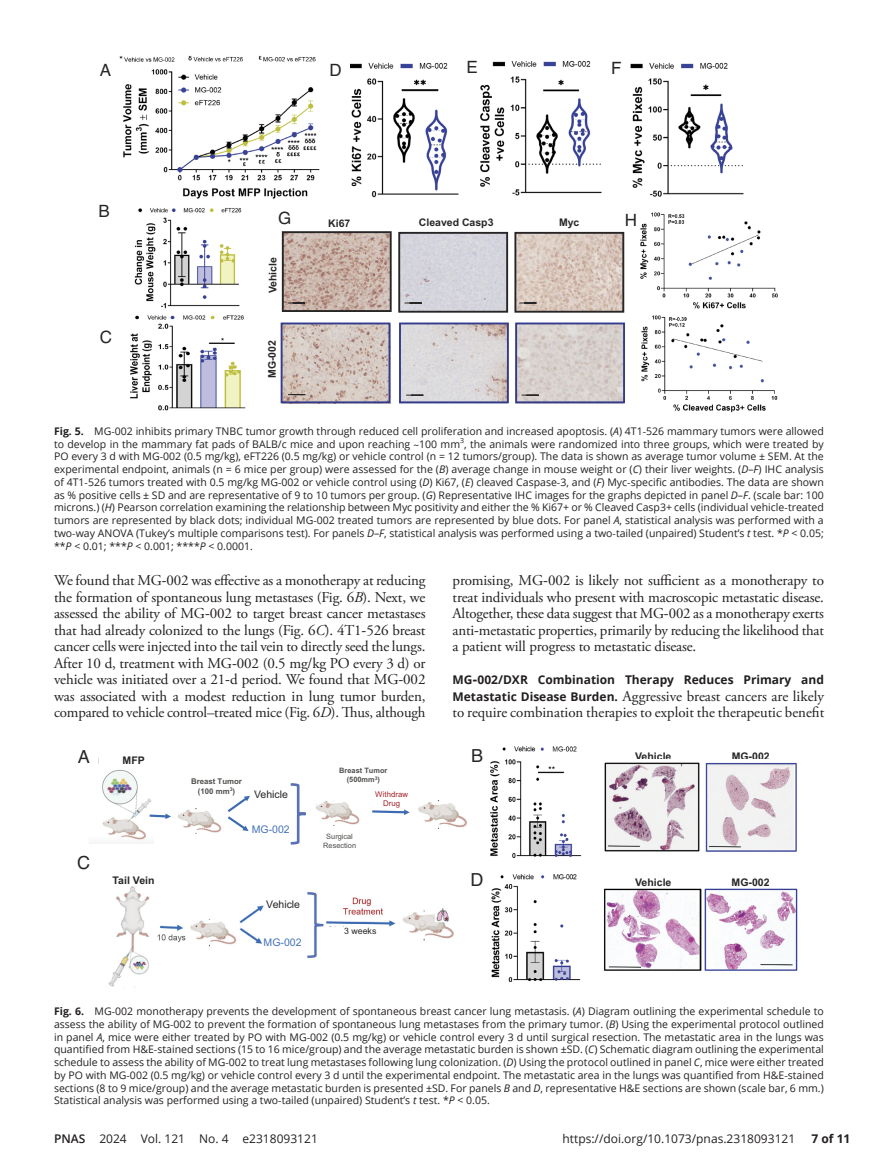
<style>
.page{position:relative;width:878px;height:1175px;background:#fff}
.page>*{position:absolute;margin:0;border:0;box-sizing:border-box;transform-origin:0 0}
.t1{font:18px "Helvetica";color:#272525}
.t2{font:16.95px "Helvetica";color:#272525}
.t3{font:15px/16.5px "Adobe Garamond Pro";letter-spacing:-.01em;color:#231f20;text-align:justify}
.t4{font:12px "Open Sans";color:#231f20}
.t5{font:700 12px "Open Sans";color:#231f20}
.t6{font:10.5px/12.8px "Open Sans";color:#231f20;text-align:justify}
.t7{font:700 10.5px "Arial";color:#272525}
.t8{font:10.5px "Arial";color:#272525}
.t9{font:10.5px "Arial";color:#4675b8}
.t10{font:8.85px "Arial";color:#030403}
.t11{font:8.85px "Arial";color:#384296}
.t12{font:8.7px "Arial";color:#272525}
.t13{font:8.25px "Arial";color:#030403}
.t14{font:700 7.8px/9.3px "Arial";color:#4e4e4c;text-align:center}
.t15{font:7.8px/9.3px "Arial";color:#a4252a;text-align:center}
.t16{font:700 7.35px/8.9px "Arial";color:#4e4e4c;text-align:center}
.t17{font:7.35px/8.9px "Arial";color:#4e4e4c;text-align:center}
.t18{font:7.05px "Open Sans";color:#231f20}
.s1{font-weight:700}
.s2{font-family:"STIX"}
.s3{font-style:italic}
.s4{font-family:"STIX";font-size:15px}
.s5{font-family:"Open Sans";font-weight:700;font-size:12px}
.s6{color:#4e4e4c}
.s7{font-weight:600}
</style>
<div class="page">
<svg style="left:280px;top:322px;width:345px;height:82px;background:#cbc4c7"></svg>
<svg style="left:281px;top:231px;width:344px;height:82px;background:#c6bab7"></svg>
<img style="left:119px;top:55px;width:201px;height:144px">
<img style="left:134px;top:208px;width:108px;height:101px">
<img style="left:130px;top:315px;width:116px;height:96px">
<img style="left:351px;top:62px;width:108px;height:136px">
<img style="left:480px;top:61px;width:122px;height:135px">
<img style="left:630px;top:62px;width:114px;height:135px">
<img style="left:640px;top:212px;width:138px;height:97px">
<img style="left:641px;top:315px;width:136px;height:97px">
<img style="left:491px;top:874px;width:90px;height:108px">
<img style="left:490px;top:746px;width:92px;height:112px">
<img style="left:102px;top:769px;width:50px;height:72px">
<img style="left:178px;top:808px;width:44px;height:25px">
<svg style="left:147px;top:813px;width:24px;height:6px"></svg>
<svg style="left:227px;top:795px;width:23px;height:36px"></svg>
<img style="left:316px;top:800px;width:44px;height:25px">
<svg style="left:290px;top:783px;width:16px;height:62px"></svg>
<img style="left:418px;top:800px;width:49px;height:28px">
<svg style="left:372px;top:809px;width:37px;height:6px"></svg>
<img style="left:108px;top:886px;width:346px;height:101px">
<div style="left:264px;top:930px;width:40px;height:15px;background:#fff"></div>
<div style="left:269px;top:895px;width:35px;height:14px;background:#fff"></div>
<div style="left:323px;top:927px;width:39px;height:15px;background:#fff"></div>
<img style="left:604px;top:888px;width:194px;height:83px">
<img style="left:604px;top:762px;width:193px;height:90px">
<h2 class="t2" style="left:100px;top:57px;width:13px">A</h2>
<h2 class="t2" style="left:98px;top:198px;width:13px">B</h2>
<h2 class="t2" style="left:100px;top:324px;width:14px">C</h2>
<h2 class="t2" style="left:329px;top:57px;width:14px">D</h2>
<h2 class="t2" style="left:466px;top:54px;width:13px">E</h2>
<h2 class="t2" style="left:611px;top:55px;width:12px">F</h2>
<h2 class="t2" style="left:278px;top:205px;width:15px">G</h2>
<h2 class="t2" style="left:624px;top:207px;width:14px">H</h2>
<p class="t7" style="left:328px;top:215px;width:24px">Ki67</p>
<p class="t7" style="left:419px;top:215px;width:76px">Cleaved Casp3</p>
<p class="t7" style="left:559px;top:215px;width:22px">Myc</p>
<p class="t7" style="left:265px;top:293px;width:38px;rotate:-90deg">Vehicle</p>
<p class="t7" style="left:265px;top:378px;width:39px;rotate:-90deg">MG-002</p>
<p class="t6" style="left:54px;top:424px;width:771px"><span class="s1">Fig. 5.</span> MG<span class="s2">-</span>002 inhibits primary TNBC tumor growth through reduced cell proliferation and increased apoptosis. (<span class="s3">A</span>) 4T1<span class="s2">-</span>526 mammary tumors were allowed to develop in the mammary fat pads of BALB/c mice and upon reaching <span class="s2">~</span>100 mm , the animals were randomized into three groups, which were treated by</p>
<p class="t18" style="left:460px;top:435px;width:5px">3</p>
<p class="t6" style="left:54px;top:450px;width:771px">PO every 3 d with MG<span class="s2">-</span>002 (0.5 mg/kg), eFT226 (0.5 mg/kg) or vehicle control (n = 12 tumors/group). The data is shown as average tumor volume ± SEM. At the experimental endpoint, animals (n = 6 mice per group) were assessed for the (<span class="s3">B</span>) average change in mouse weight or (<span class="s3">C</span>) their liver weights. (<span class="s3">D</span>–<span class="s3">F</span>) IHC analysis of 4T1<span class="s2">-</span>526 tumors treated with 0.5 mg/kg MG<span class="s2">-</span>002 or vehicle control using (<span class="s3">D</span>) Ki67, (<span class="s3">E</span>) cleaved Caspase<span class="s2">-</span>3, and (<span class="s3">F</span>) Myc<span class="s2">-</span>specific antibodies. The data are shown as % positive cells ± SD and are representative of 9 to 10 tumors per group. (<span class="s3">G</span>) Representative IHC images for the graphs depicted in panel <span class="s3">D</span>–<span class="s3">F</span>. (scale bar: 100 microns.) (<span class="s3">H</span>) Pearson correlation examining the relationship between Myc positivity and either the % Ki67+ or % Cleaved Casp3+ cells (individual vehicle<span class="s2">-</span>treated tumors are represented by black dots; individual MG<span class="s2">-</span>002 treated tumors are represented by blue dots. For panel <span class="s3">A</span>, statistical analysis was performed with a two<span class="s2">-</span>way ANOVA (Tukey’s multiple comparisons test). For panels <span class="s3">D</span>–<span class="s3">F</span>, statistical analysis was performed using a two<span class="s2">-</span>tailed (unpaired) Student’s <span class="s3">t</span> test. *<span class="s3">P</span> &lt; 0.05; **<span class="s3">P</span> &lt; 0.01; ***<span class="s3">P</span> &lt; 0.001; ****<span class="s3">P</span> &lt; 0.0001.</p>
<p class="t3" style="left:54px;top:573px;width:373px">We found that MG<span class="s2">-</span>002 was effective as a monotherapy at reducing the formation of spontaneous lung metastases (Fig. 6<span class="s3">B</span>). Next, we assessed the ability of MG<span class="s2">-</span>002 to target breast cancer metastases that had already colonized to the lungs (Fig. 6<span class="s3">C</span>). 4T1<span class="s2">-</span>526 breast cancer cells were injected into the tail vein to directly seed the lungs.<br>After 10 d, treatment with MG<span class="s2">-</span>002 (0.5 mg/kg PO every 3 d) or vehicle was initiated over a 21<span class="s2">-</span>d period. We found that MG<span class="s2">-</span>002 was associated with a modest reduction in lung tumor burden, compared to vehicle control–treated mice (Fig. 6<span class="s3">D</span>). Thus, although</p>
<p class="t3" style="left:452px;top:573px;width:373px">promising, MG<span class="s2">-</span>002 is likely not sufficient as a monotherapy to treat individuals who present with macroscopic metastatic disease.<br>Altogether, these data suggest that MG<span class="s2">-</span>002 as a monotherapy exerts anti<span class="s2">-</span>metastatic properties, primarily by reducing the likelihood that a patient will progress to metastatic disease.</p>
<p class="t5" style="left:452px;top:671px;width:373px">MG<span class="s4">-</span>002/DXR Combination Therapy Reduces Primary and</p>
<h3 class="t3" style="left:452px;top:688px;width:373px"><span class="s5">Metastatic Disease Burden.</span> Aggressive breast cancers are likely to require combination therapies to exploit the therapeutic benefit</h3>
<h1 class="t1" style="left:78px;top:743px;width:14px">A</h1>
<p class="t7" style="left:123px;top:753px;width:24px">MFP</p>
<p class="t13" style="left:98px;top:755px;width:52px"><span class="s6">MFP</span> Injection</p>
<h1 class="t1" style="left:77px;top:849px;width:14px">C</h1>
<p class="t7" style="left:113px;top:872px;width:43px">Tail Vein</p>
<p class="t14" style="left:191px;top:777px;width:52px">Breast Tumor (100 mm<sup>3</sup>)</p>
<p class="t8" style="left:254px;top:786px;width:35px">Vehicle</p>
<p class="t10" style="left:257px;top:788px;width:30px">Vehicle</p>
<p class="t11" style="left:254px;top:824px;width:34px">MG-002</p>
<p class="t9" style="left:252px;top:822px;width:40px">MG-002</p>
<p class="t8" style="left:266px;top:897px;width:35px">Vehicle</p>
<p class="t9" style="left:263px;top:935px;width:40px">MG-002</p>
<p class="t16" style="left:339px;top:766px;width:50px">Breast Tumor (500mm<sup>3</sup>)</p>
<p class="t17" style="left:323px;top:832px;width:34px">Surgical<br>Resection</p>
<p class="t15" style="left:375px;top:789px;width:34px">Withdraw<br>Drug</p>
<p class="t12" style="left:344px;top:925px;width:34px">3 weeks</p>
<h1 class="t1" style="left:471px;top:742px;width:14px">B</h1>
<p class="t7" style="left:635px;top:749px;width:38px">Vehicle</p>
<p class="t7" style="left:731px;top:749px;width:40px">MG-002</p>
<h1 class="t1" style="left:470px;top:866px;width:14px">D</h1>
<p class="t7" style="left:635px;top:874px;width:38px">Vehicle</p>
<p class="t7" style="left:731px;top:875px;width:40px">MG-002</p>
<p class="t6" style="left:54px;top:1004px;width:771px"><span class="s1">Fig. 6.</span> MG<span class="s2">-</span>002 monotherapy prevents the development of spontaneous breast cancer lung metastasis. (<span class="s3">A</span>) Diagram outlining the experimental schedule to assess the ability of MG<span class="s2">-</span>002 to prevent the formation of spontaneous lung metastases from the primary tumor. (<span class="s3">B</span>) Using the experimental protocol outlined in panel <span class="s3">A</span>, mice were either treated by PO with MG<span class="s2">-</span>002 (0.5 mg/kg) or vehicle control every 3 d until surgical resection. The metastatic area in the lungs was quantified from H&amp;E<span class="s2">-</span>stained sections (15 to 16 mice/group) and the average metastatic burden is shown ±SD. (<span class="s3">C</span>) Schematic diagram outlining the experimental schedule to assess the ability of MG<span class="s2">-</span>002 to treat lung metastases following lung colonization. (<span class="s3">D</span>) Using the protocol outlined in panel <span class="s3">C</span>, mice were either treated by PO with MG<span class="s2">-</span>002 (0.5 mg/kg) or vehicle control every 3 d until the experimental endpoint. The metastatic area in the lungs was quantified from H&amp;E<span class="s2">-</span>stained sections (8 to 9 mice/group) and the average metastatic burden is presented ±SD. For panels <span class="s3">B</span> and <span class="s3">D</span>, representative H&amp;E sections are shown (scale bar, 6 mm.)<br>Statistical analysis was performed using a two<span class="s2">-</span>tailed (unpaired) Student’s <span class="s3">t</span> test. *<span class="s3">P</span> &lt; 0.05.</p>
<p class="t4" style="left:54px;top:1130px;width:265px"><span class="s7">PNAS</span> 2024 Vol. 121 No. 4 e2318093121</p>
<p class="t4" style="left:562px;top:1130px;width:234px">https://doi.org/10.1073/pnas.2318093121</p>
<p class="t5" style="left:811px;top:1130px;width:40px">7 of 11</p>
</div>
